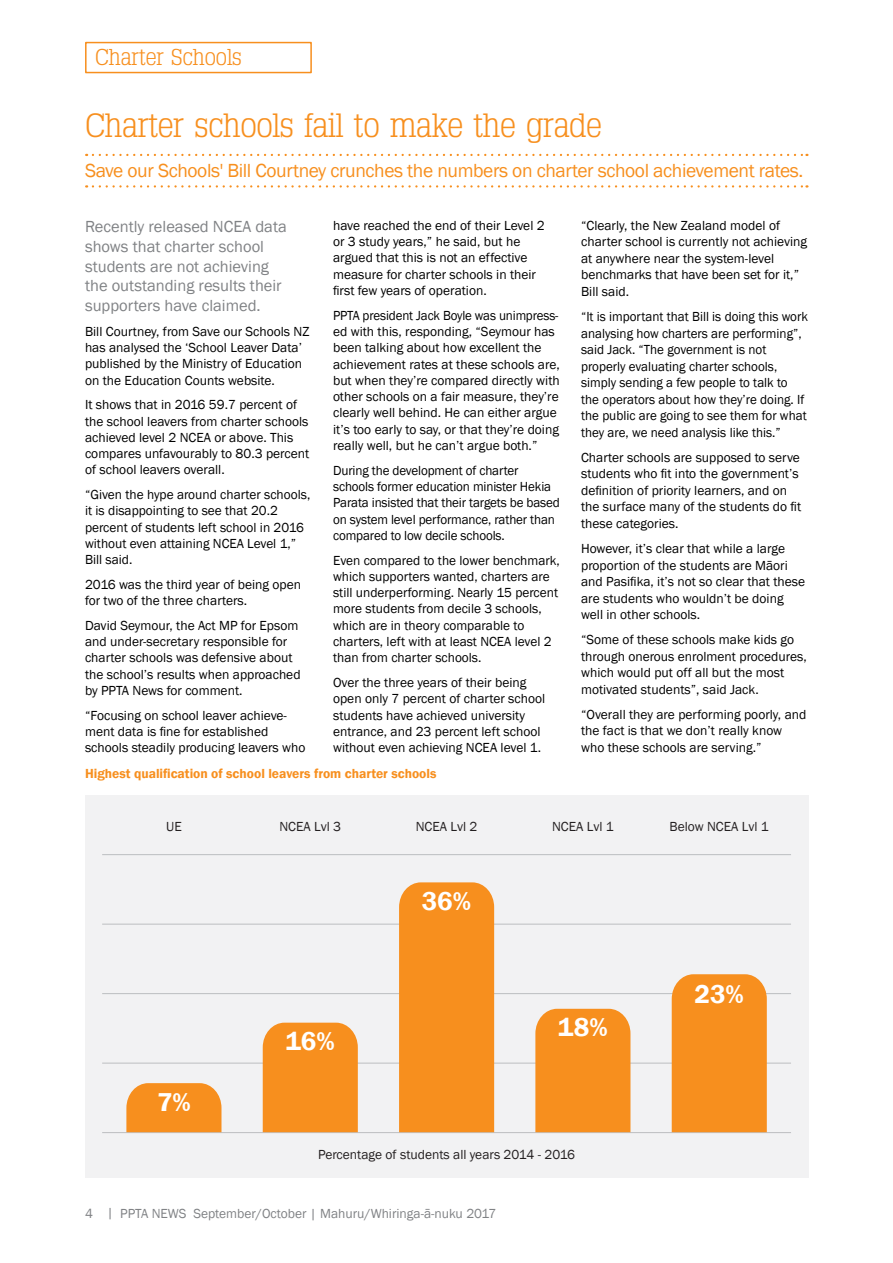
<style>
.page{position:relative;width:893px;height:1263px;background:#fff}
.page>*{position:absolute;margin:0;border:0;box-sizing:border-box;transform-origin:0 0}
.t1{font:300 33px "Typo Slabserif";letter-spacing:-.01em;color:#f78f1e}
.t2{font:600 26.55px "Franklin Gothic";color:#fff}
.t3{font:300 22.5px "Typo Slabserif";color:#f78f1e}
.t4{font:19.5px "Franklin Gothic";letter-spacing:-.02em;color:#f78f1e}
.t5{font:16.5px/19.8px "Franklin Gothic";color:#808285}
.t6{font:13.5px/16.5px "Franklin Gothic";color:#000}
.t7{font:13.5px/16.4px "Franklin Gothic";color:#000;scale:.96 1}
.t8{font:13.5px "Franklin Gothic";color:#231f20}
.t9{font:13.5px "Franklin Gothic";color:#808285}
.t10{font:600 13.5px "Franklin Gothic";color:#f78f1e}
</style>
<div class="page">
<div style="left:85px;top:796px;width:723px;height:382px;background:#f2f2f3"></div>
<div style="left:85px;top:42px;width:227px;height:31px;border:2px solid #f78f1e"></div>
<svg style="left:93px;top:154px;width:714px;height:2px"></svg>
<svg style="left:93px;top:185px;width:714px;height:3px"></svg>
<hr style="left:102px;top:1132px;width:689px;height:1px;background:#bcbec0">
<hr style="left:102px;top:854px;width:689px;height:1px;background:#bcbec0">
<hr style="left:102px;top:924px;width:689px;height:1px;background:#bcbec0">
<hr style="left:102px;top:993px;width:689px;height:1px;background:#bcbec0">
<hr style="left:102px;top:1063px;width:689px;height:1px;background:#bcbec0">
<svg style="left:126px;top:1083px;width:95px;height:49px;background:#f69429"></svg>
<div style="left:263px;top:1023px;width:95px;height:109px;background:#f78f1e"></div>
<div style="left:399px;top:882px;width:95px;height:250px;background:#f78f1e"></div>
<div style="left:535px;top:1009px;width:95px;height:123px;background:#f78f1e"></div>
<div style="left:672px;top:974px;width:95px;height:158px;background:#f78f1e"></div>
<h3 class="t3" style="left:95px;top:45px;width:148px">Charter Schools</h3>
<h1 class="t1" style="left:85px;top:106px;width:518px">Charter schools fail to make the grade</h1>
<h3 class="t4" style="left:85px;top:158px;width:720px">Save our Schools' Bill Courtney crunches the numbers on charter school achievement rates.</h3>
<p class="t5" style="left:85px;top:217px;width:203px">Recently released NCEA data shows that charter school students are not achieving the outstanding results their supporters have claimed.</p>
<p class="t6" style="left:85px;top:324px;width:226px">Bill Courtney, from Save our Schools NZ has analysed the ‘School Leaver Data’ published by the Ministry of Education on the Education Counts website.</p>
<p class="t6" style="left:85px;top:397px;width:226px">It shows that in 2016 59.7 percent of the school leavers from charter schools achieved level 2 NCEA or above. This compares unfavourably to 80.3 percent of school leavers overall.</p>
<p class="t6" style="left:85px;top:487px;width:227px">“Given the hype around charter schools, it is disappointing to see that 20.2 percent of students left school in 2016 without even attaining NCEA Level 1,”<br>Bill said.</p>
<p class="t6" style="left:85px;top:576px;width:218px">2016 was the third year of being open for two of the three charters.</p>
<p class="t6" style="left:85px;top:618px;width:217px">David Seymour, the Act MP for Epsom and under-secretary responsible for charter schools was defensive about the school’s results when approached by PPTA News for comment.</p>
<p class="t6" style="left:85px;top:707px;width:222px">“Focusing on school leaver achieve&shy;ment data is fine for established schools steadily producing leavers who</p>
<p class="t6" style="left:333px;top:218px;width:213px">have reached the end of their Level 2 or 3 study years,” he said, but he argued that this is not an effective measure for charter schools in their first few years of operation.</p>
<p class="t7" style="left:333px;top:307px;width:238px">PPTA president Jack Boyle was unimpress&shy;ed with this, responding, “Seymour has been talking about how excellent the achievement rates at these schools are, but when they’re compared directly with other schools on a fair measure, they’re clearly well behind. He can either argue it’s too early to say, or that they’re doing really well, but he can’t argue both.”</p>
<p class="t6" style="left:333px;top:462px;width:228px">During the development of charter schools former education minister Hekia Parata insisted that their targets be based on system level performance, rather than compared to low decile schools.</p>
<p class="t6" style="left:333px;top:552px;width:228px">Even compared to the lower benchmark, which supporters wanted, charters are still underperforming. Nearly 15 percent more students from decile 3 schools, which are in theory comparable to charters, left with at least NCEA level 2 than from charter schools.</p>
<p class="t6" style="left:333px;top:675px;width:214px">Over the three years of their being open only 7 percent of charter school students have achieved university entrance, and 23 percent left school without even achieving NCEA level 1.</p>
<p class="t10" style="left:85px;top:765px;width:353px">Highest qualification of school leavers from charter schools</p>
<p class="t6" style="left:581px;top:217px;width:228px">“Clearly, the New Zealand model of charter school is currently not achieving at anywhere near the system-level benchmarks that have been set for it,”<br>Bill said.</p>
<p class="t6" style="left:581px;top:309px;width:228px">“It is important that Bill is doing this work analysing how charters are performing”, said Jack. “The government is not properly evaluating charter schools, simply sending a few people to talk to the operators about how they’re doing. If the public are going to see them for what they are, we need analysis like this.”</p>
<p class="t6" style="left:581px;top:449px;width:222px">Charter schools are supposed to serve students who fit into the government’s definition of priority learners, and on the surface many of the students do fit these categories.</p>
<p class="t6" style="left:581px;top:541px;width:226px">However, it’s clear that while a large proportion of the students are Māori and Pasifika, it’s not so clear that these are students who wouldn’t be doing well in other schools.</p>
<p class="t6" style="left:581px;top:632px;width:227px">“Some of these schools make kids go through onerous enrolment procedures, which would put off all but the most motivated students”, said Jack.</p>
<p class="t6" style="left:581px;top:706px;width:227px">“Overall they are performing poorly, and the fact is that we don’t really know who these schools are serving.”</p>
<p class="t8" style="left:166px;top:818px;width:17px">UE</p>
<p class="t8" style="left:279px;top:818px;width:63px">NCEA Lvl 3</p>
<p class="t8" style="left:416px;top:818px;width:63px">NCEA Lvl 2</p>
<p class="t8" style="left:552px;top:818px;width:63px">NCEA Lvl 1</p>
<p class="t8" style="left:670px;top:818px;width:101px">Below NCEA Lvl 1</p>
<h2 class="t2" style="left:157px;top:1086px;width:35px">7%</h2>
<h2 class="t2" style="left:285px;top:1025px;width:51px">16%</h2>
<h2 class="t2" style="left:422px;top:885px;width:51px">36%</h2>
<h2 class="t2" style="left:558px;top:1011px;width:51px">18%</h2>
<p class="t8" style="left:318px;top:1146px;width:259px">Percentage of students all years 2014 - 2016</p>
<p class="t9" style="left:85px;top:1205px;width:413px">4 | PPTA NEWS September/October | Mahuru/Whiringa-ā-nuku 2017</p>
<h2 class="t2" style="left:694px;top:977px;width:51px">23%</h2>
</div>
